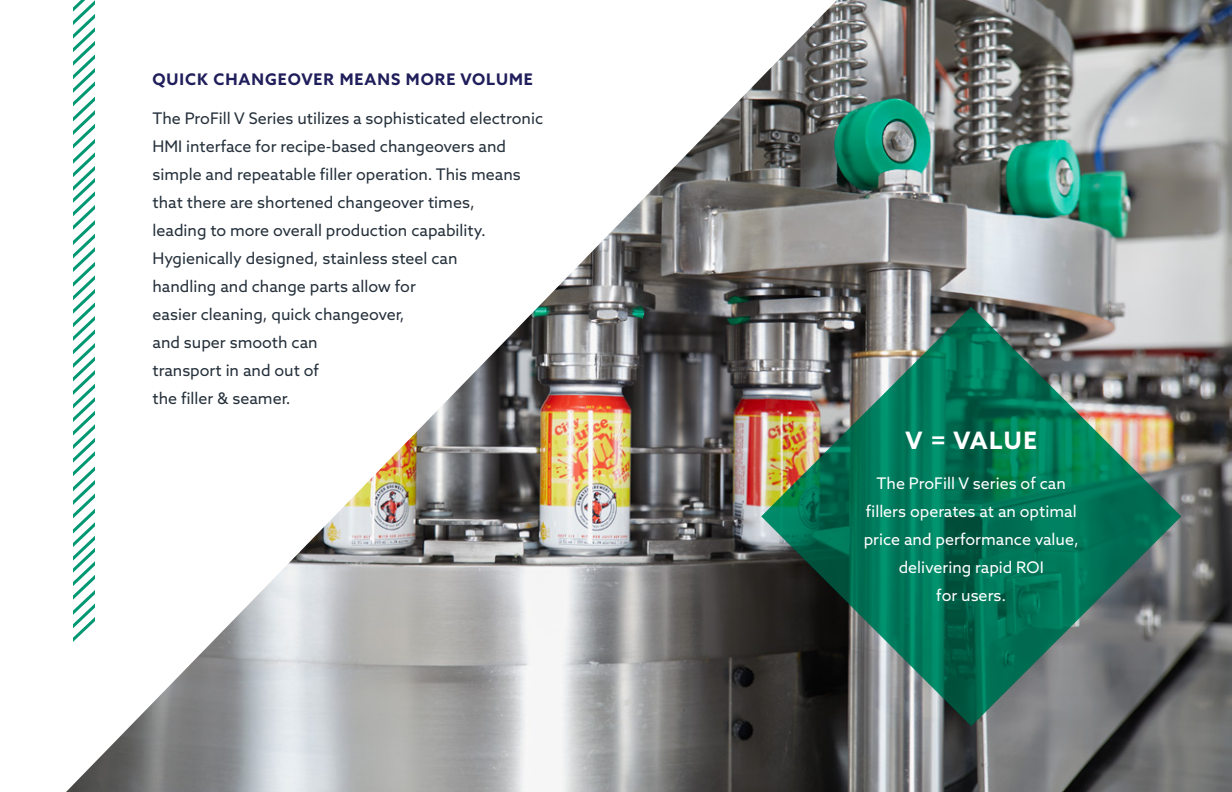
<style>
.page{position:relative;width:1232px;height:792px;background:#fff}
.page>*{position:absolute;margin:0;border:0;box-sizing:border-box;transform-origin:0 0}
.t1{font:700 24px "Azo Sans";letter-spacing:.06em;color:#fff}
.t2{font:16px/28px "Azo Sans";color:#25303b}
.t3{font:16px/28px "Azo Sans";color:#fff;text-align:center}
.t4{font:700 16px "Azo Sans";letter-spacing:.06em;color:#201e5b}
</style>
<div class="page">
<img style="left:66px;top:0;width:1165px;height:792px">
<svg style="left:73px;top:0;width:21px;height:645px"></svg>
<img style="left:761px;top:307px;width:419px;height:419px">
<p class="t4" style="left:152px;top:68px;width:382px">QUICK CHANGEOVER MEANS MORE VOLUME</p>
<p class="t2" style="left:152px;top:104px;width:392px">The ProFill V Series utilizes a sophisticated electronic HMI interface for recipe-based changeovers and simple and repeatable filler operation. This means that there are shortened changeover times,<br>leading to more overall production capability.<br>Hygienically designed, stainless steel can<br>handling and change parts allow for<br>easier cleaning, quick changeover,<br>and super smooth can<br>transport in and out of<br>the filler &amp; seamer.</p>
<h1 class="t1" style="left:905px;top:425px;width:133px">V = VALUE</h1>
<p class="t3" style="left:863px;top:469px;width:216px">The ProFill V series of can fillers operates at an optimal price and performance value, delivering rapid ROI<br>for users.</p>
</div>
